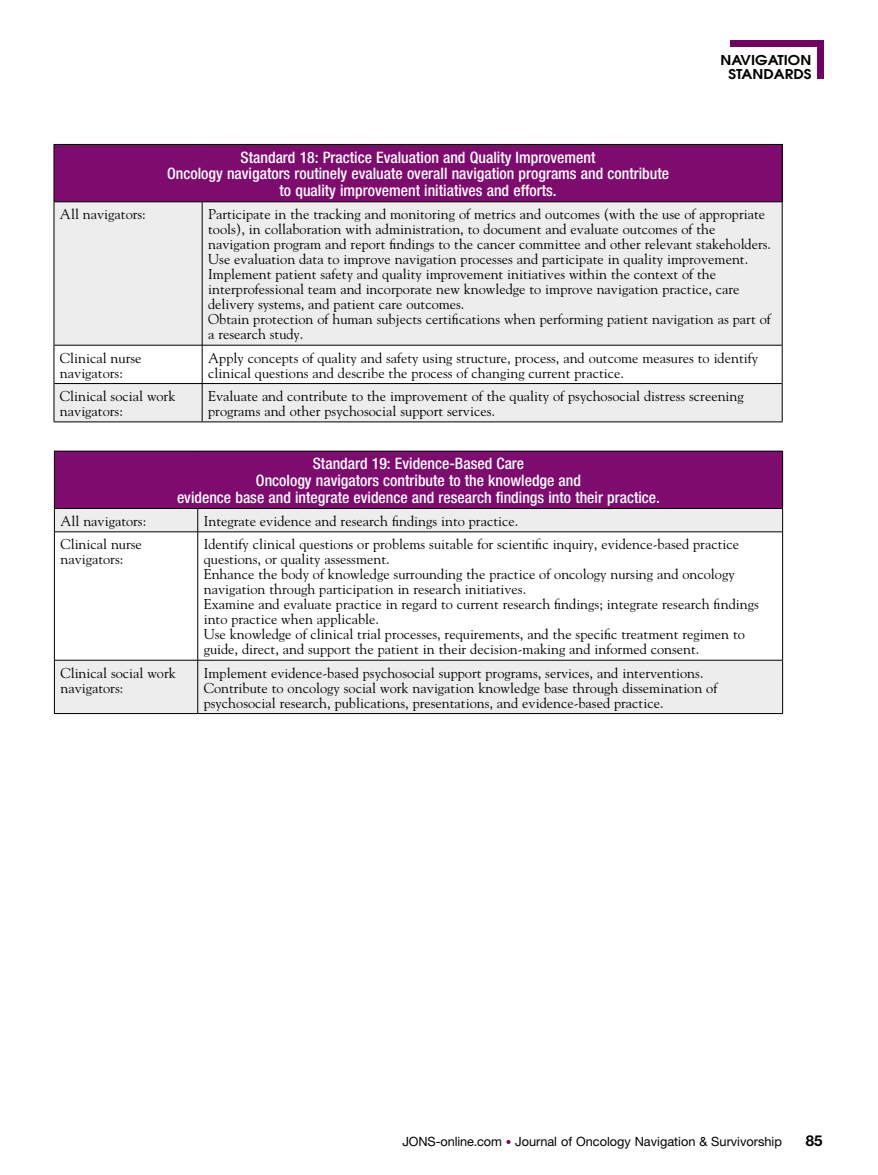
<style>
.page{position:relative;width:878px;height:1175px;background:#fff}
.page>*{position:absolute;margin:0;border:0;box-sizing:border-box;transform-origin:0 0}
.t1{font:500 condensed 15.75px/16.5px "Helvetica Neue";color:#fff;text-align:center}
.t2{font:700 15px "Helvetica Neue";color:#000}
.t3{font:14.25px/15px "Goudy";color:#000}
.t4{font:600 13.5px/14.2px "Avant Garde";color:#000;text-align:center;scale:1.1 1}
.t5{font:12.75px "Helvetica Neue";color:#000}
.s1{font-size:11.25px;color:#710162}
</style>
<div class="page">
<div style="left:730px;top:40px;width:94px;height:7px;background:#710162"></div>
<div style="left:817px;top:40px;width:7px;height:39px;background:#710162"></div>
<div style="left:54px;top:144px;width:728px;height:58px;background:#7e0c6e"></div>
<svg style="left:55px;top:202px;width:726px;height:219px;fill:#ededee"></svg>
<hr style="left:54px;top:202px;width:1px;height:143px;background:#000">
<hr style="left:781px;top:202px;width:1px;height:143px;background:#000">
<hr style="left:54px;top:345px;width:1px;height:38px;background:#000">
<hr style="left:781px;top:345px;width:1px;height:38px;background:#000">
<hr style="left:54px;top:383px;width:1px;height:38px;background:#000">
<hr style="left:781px;top:383px;width:1px;height:38px;background:#000">
<hr style="left:54px;top:421px;width:148px;height:1px;background:#000">
<hr style="left:202px;top:421px;width:580px;height:1px;background:#000">
<hr style="left:202px;top:202px;width:1px;height:143px;background:#000">
<hr style="left:54px;top:345px;width:148px;height:1px;background:#000">
<hr style="left:202px;top:345px;width:579px;height:1px;background:#000">
<hr style="left:202px;top:345px;width:1px;height:38px;background:#000">
<hr style="left:54px;top:383px;width:148px;height:1px;background:#000">
<hr style="left:202px;top:383px;width:579px;height:1px;background:#000">
<hr style="left:202px;top:384px;width:1px;height:37px;background:#000">
<hr style="left:54px;top:144px;width:148px;height:1px;background:#000">
<hr style="left:54px;top:145px;width:1px;height:56px;background:#000">
<hr style="left:202px;top:144px;width:580px;height:1px;background:#000">
<hr style="left:781px;top:145px;width:1px;height:56px;background:#000">
<hr style="left:54px;top:201px;width:148px;height:1px;background:#000">
<hr style="left:202px;top:201px;width:580px;height:1px;background:#000">
<div style="left:54px;top:451px;width:728px;height:57px;background:#7e0c6e"></div>
<svg style="left:55px;top:509px;width:727px;height:204px"></svg>
<svg style="left:54px;top:509px;width:1px;height:23px"></svg>
<svg style="left:782px;top:509px;width:1px;height:23px"></svg>
<hr style="left:54px;top:532px;width:1px;height:128px;background:#000">
<hr style="left:782px;top:532px;width:1px;height:128px;background:#000">
<hr style="left:54px;top:660px;width:1px;height:53px;background:#000">
<hr style="left:782px;top:660px;width:1px;height:53px;background:#000">
<hr style="left:54px;top:713px;width:144px;height:1px;background:#000">
<hr style="left:198px;top:713px;width:585px;height:1px;background:#000">
<svg style="left:197px;top:509px;width:1px;height:22px"></svg>
<hr style="left:55px;top:531px;width:143px;height:1px;background:#000">
<hr style="left:198px;top:531px;width:584px;height:1px;background:#000">
<hr style="left:197px;top:532px;width:1px;height:128px;background:#000">
<hr style="left:55px;top:660px;width:143px;height:1px;background:#000">
<hr style="left:198px;top:660px;width:584px;height:1px;background:#000">
<hr style="left:197px;top:660px;width:1px;height:53px;background:#000">
<hr style="left:54px;top:451px;width:144px;height:1px;background:#000">
<hr style="left:54px;top:451px;width:1px;height:57px;background:#000">
<hr style="left:198px;top:451px;width:585px;height:1px;background:#000">
<hr style="left:782px;top:451px;width:1px;height:57px;background:#000">
<hr style="left:54px;top:508px;width:144px;height:1px;background:#000">
<hr style="left:198px;top:508px;width:585px;height:1px;background:#000">
<p class="t1" style="left:167px;top:149px;width:503px">Standard 18: Practice Evaluation and Quality Improvement<br>Oncology navigators routinely evaluate overall navigation programs and contribute to quality improvement initiatives and efforts.</p>
<p class="t4" style="left:720px;top:52px;width:84px">NAVIGATION<br>STANDARDS</p>
<p class="t3" style="left:60px;top:206px;width:87px">All navigators:</p>
<p class="t3" style="left:208px;top:206px;width:564px">Participate in the tracking and monitoring of metrics and outcomes (with the use of appropriate tools), in collaboration with administration, to document and evaluate outcomes of the navigation program and report findings to the cancer committee and other relevant stakeholders.<br>Use evaluation data to improve navigation processes and participate in quality improvement.<br>Implement patient safety and quality improvement initiatives within the context of the interprofessional team and incorporate new knowledge to improve navigation practice, care delivery systems, and patient care outcomes.<br>Obtain protection of human subjects certifications when performing patient navigation as part of a research study.</p>
<p class="t3" style="left:60px;top:350px;width:83px">Clinical nurse navigators:</p>
<p class="t3" style="left:208px;top:350px;width:551px">Apply concepts of quality and safety using structure, process, and outcome measures to identify clinical questions and describe the process of changing current practice.</p>
<p class="t3" style="left:60px;top:388px;width:117px">Clinical social work navigators:</p>
<p class="t3" style="left:208px;top:388px;width:537px">Evaluate and contribute to the improvement of the quality of psychosocial distress screening programs and other psychosocial support services.</p>
<p class="t1" style="left:177px;top:455px;width:484px">Standard 19: Evidence-Based Care<br>Oncology navigators contribute to the knowledge and<br>evidence base and integrate evidence and research findings into their practice.</p>
<p class="t3" style="left:60px;top:513px;width:87px">All navigators:</p>
<p class="t3" style="left:204px;top:513px;width:316px">Integrate evidence and research findings into practice.</p>
<p class="t3" style="left:60px;top:536px;width:83px">Clinical nurse navigators:</p>
<p class="t3" style="left:204px;top:536px;width:556px">Identify clinical questions or problems suitable for scientific inquiry, evidence-based practice questions, or quality assessment.<br>Enhance the body of knowledge surrounding the practice of oncology nursing and oncology navigation through participation in research initiatives.<br>Examine and evaluate practice in regard to current research findings; integrate research findings into practice when applicable.<br>Use knowledge of clinical trial processes, requirements, and the specific treatment regimen to guide, direct, and support the patient in their decision-making and informed consent.</p>
<p class="t3" style="left:60px;top:665px;width:117px">Clinical social work navigators:</p>
<p class="t3" style="left:204px;top:665px;width:515px">Implement evidence-based psychosocial support programs, services, and interventions.<br>Contribute to oncology social work navigation knowledge base through dissemination of psychosocial research, publications, presentations, and evidence-based practice.</p>
<p class="t5" style="left:402px;top:1134px;width:381px">JONS-online.com <span class="s1">•</span> Journal of Oncology Navigation &amp; Survivorship</p>
<p class="t2" style="left:805px;top:1131px;width:18px">85</p>
</div>
